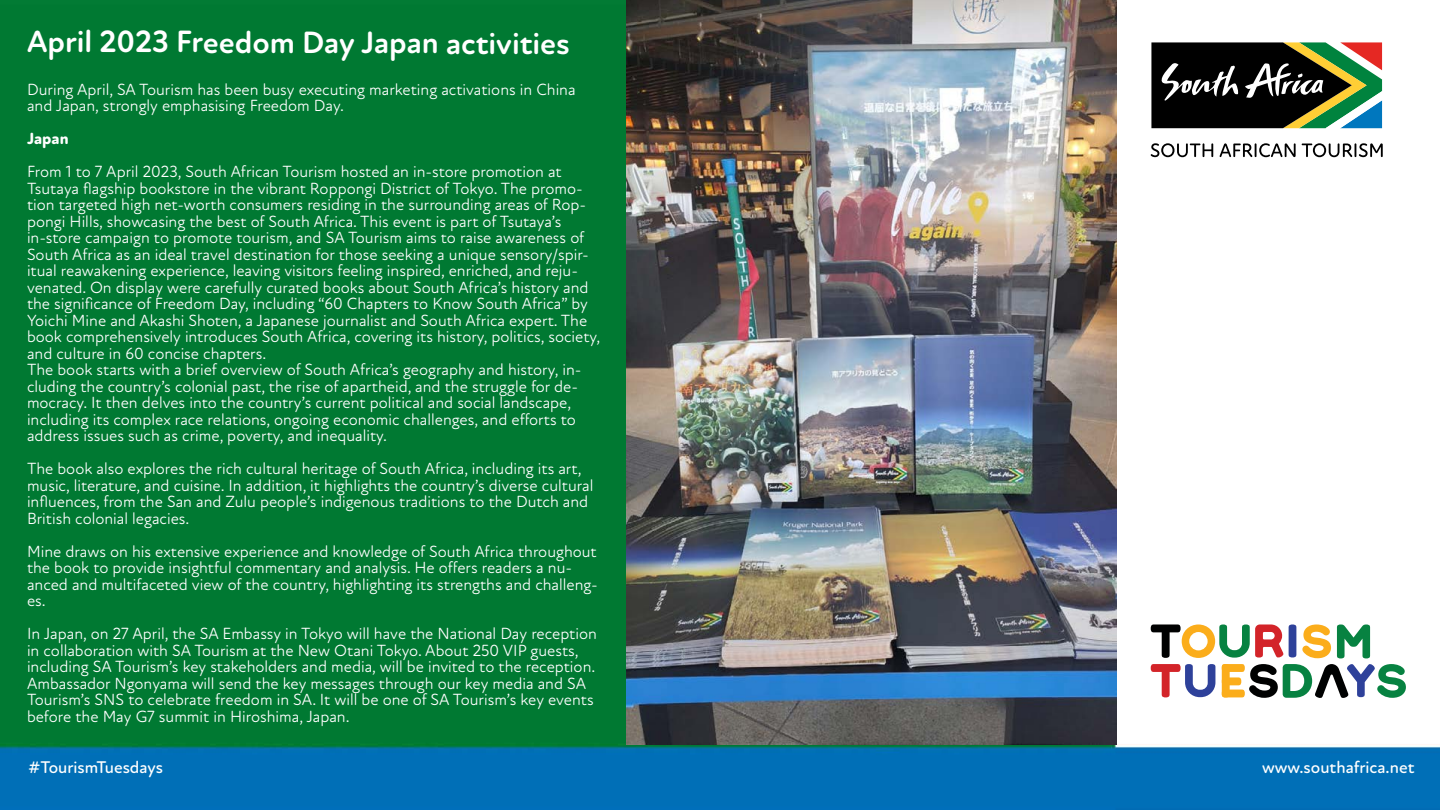
<style>
.page{position:relative;width:1440px;height:810px;background:#fff}
.page>*{position:absolute;margin:0;border:0;box-sizing:border-box;transform-origin:0 0}
.t1{font:700 31.5px "Atten Round New";letter-spacing:-.005em;color:#fff}
.t2{font:500 17.25px "Atten Round New";color:#fff}
.t3{font:16.5px/16.5px "Atten Round New";color:#fff}
.t4{font:800 16.5px "Atten Round New";color:#fff}
</style>
<div class="page">
<img style="left:0;top:0;width:1440px;height:810px">
<svg style="left:1151px;top:42px;width:231px;height:86px;background:#3a4233"></svg>
<svg style="left:1151px;top:143px;width:62px;height:14px"></svg>
<svg style="left:1220px;top:143px;width:76px;height:14px"></svg>
<svg style="left:1302px;top:143px;width:81px;height:14px"></svg>
<svg style="left:1151px;top:624px;width:132px;height:34px"></svg>
<svg style="left:1289px;top:624px;width:7px;height:33px"></svg>
<svg style="left:1302px;top:624px;width:29px;height:34px"></svg>
<svg style="left:1337px;top:624px;width:33px;height:34px"></svg>
<svg style="left:1151px;top:664px;width:64px;height:33px"></svg>
<svg style="left:1222px;top:664px;width:184px;height:34px"></svg>
<img style="left:627px;top:0;width:489px;height:744px">
<h1 class="t1" style="left:27px;top:24px;width:545px">April 2023 Freedom Day Japan activities</h1>
<p class="t3" style="left:27px;top:81px;width:550px">During April, SA Tourism has been busy executing marketing activations in China and Japan, strongly emphasising Freedom Day.</p>
<p class="t4" style="left:27px;top:129px;width:43px">Japan</p>
<p class="t3" style="left:27px;top:164px;width:575px">From 1 to 7 April 2023, South African Tourism hosted an in-store promotion at Tsutaya flagship bookstore in the vibrant Roppongi District of Tokyo. The promo&shy;tion targeted high net-worth consumers residing in the surrounding areas of Rop&shy;pongi Hills, showcasing the best of South Africa. This event is part of Tsutaya’s in-store campaign to promote tourism, and SA Tourism aims to raise awareness of South Africa as an ideal travel destination for those seeking a unique sensory/spir&shy;itual reawakening experience, leaving visitors feeling inspired, enriched, and reju&shy;venated. On display were carefully curated books about South Africa’s history and the significance of Freedom Day, including “60 Chapters to Know South Africa” by Yoichi Mine and Akashi Shoten, a Japanese journalist and South Africa expert. The book comprehensively introduces South Africa, covering its history, politics, society, and culture in 60 concise chapters.<br>The book starts with a brief overview of South Africa’s geography and history, in&shy;cluding the country’s colonial past, the rise of apartheid, and the struggle for de&shy;mocracy. It then delves into the country’s current political and social landscape, including its complex race relations, ongoing economic challenges, and efforts to address issues such as crime, poverty, and inequality.</p>
<p class="t3" style="left:27px;top:461px;width:568px">The book also explores the rich cultural heritage of South Africa, including its art, music, literature, and cuisine. In addition, it highlights the country’s diverse cultural influences, from the San and Zulu people’s indigenous traditions to the Dutch and British colonial legacies.</p>
<p class="t3" style="left:27px;top:543px;width:572px">Mine draws on his extensive experience and knowledge of South Africa throughout the book to provide insightful commentary and analysis. He offers readers a nu&shy;anced and multifaceted view of the country, highlighting its strengths and challeng&shy;es.</p>
<p class="t3" style="left:27px;top:626px;width:571px">In Japan, on 27 April, the SA Embassy in Tokyo will have the National Day reception in collaboration with SA Tourism at the New Otani Tokyo. About 250 VIP guests, including SA Tourism’s key stakeholders and media, will be invited to the reception.<br>Ambassador Ngonyama will send the key messages through our key media and SA Tourism’s SNS to celebrate freedom in SA. It will be one of SA Tourism’s key events before the May G7 summit in Hiroshima, Japan.</p>
<p class="t2" style="left:28px;top:757px;width:136px">#TourismTuesdays</p>
<p class="t2" style="left:1262px;top:757px;width:154px">www.southafrica.net</p>
</div>
